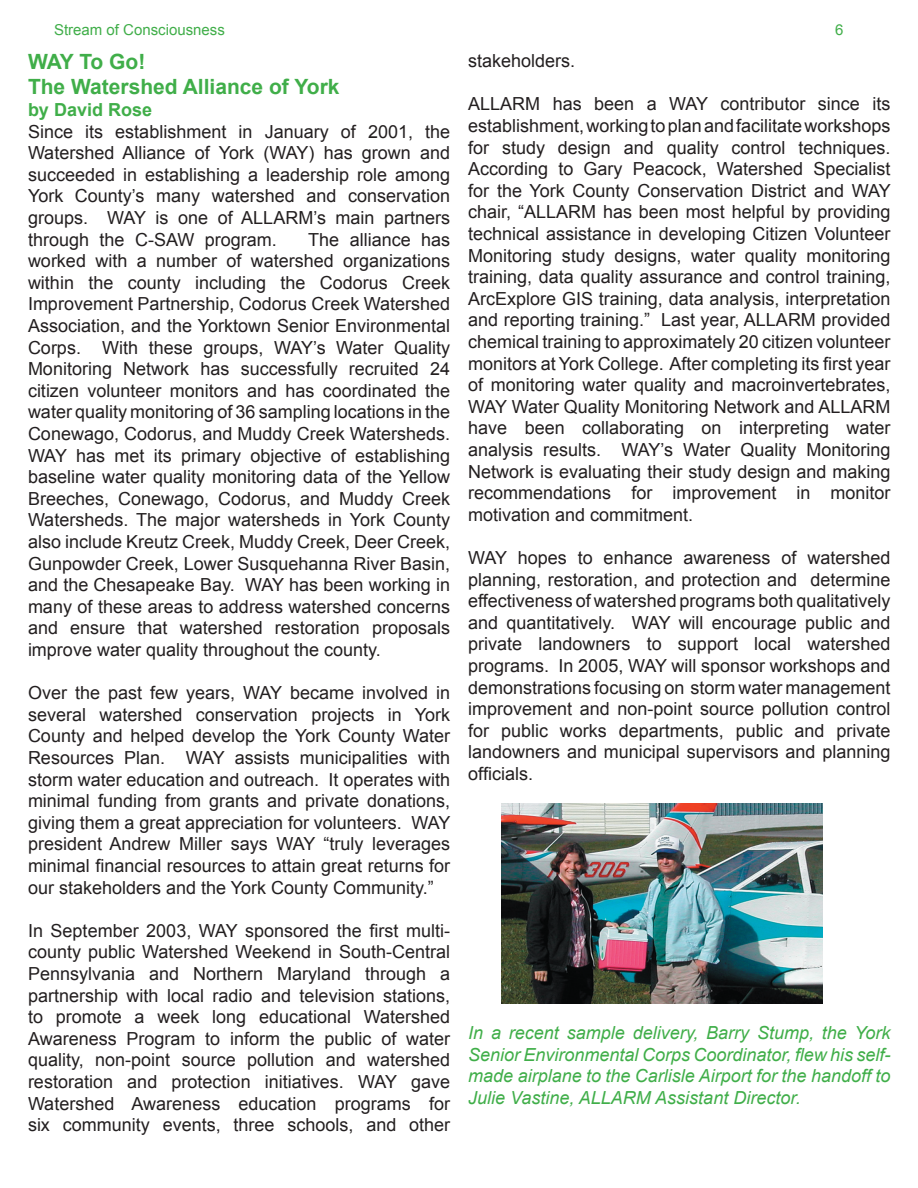
<style>
.page{position:relative;width:918px;height:1188px;background:#fff}
.page>*{position:absolute;margin:0;border:0;box-sizing:border-box;transform-origin:0 0}
.t1{font:700 21px/25.2px "Arial";color:#40ae49}
.t2{font:18px/21.6px "Arial";color:#231f20;text-align:justify}
.t3{font:italic 18px/21.6px "Arial";color:#40ae49;text-align:justify}
.t4{font:700 18px "Arial";color:#40ae49}
.t5{font:15px "Arial";color:#40ae49}
</style>
<div class="page">
<img style="left:502px;top:803px;width:321px;height:200px">
<p class="t5" style="left:54px;top:21px;width:172px">Stream of Consciousness</p>
<p class="t5" style="left:835px;top:21px;width:10px">6</p>
<p class="t1" style="left:28px;top:49px;width:313px">WAY To Go!<br>The Watershed Alliance of York</p>
<p class="t4" style="left:28px;top:100px;width:126px">by David Rose</p>
<p class="t2" style="left:28px;top:121px;width:424px">Since its establishment in January of 2001, the Watershed Alliance of York (WAY) has grown and succeeded in establishing a leadership role among York County’s many watershed and conservation groups. WAY is one of ALLARM’s main partners through the C-SAW program.</p>
<p class="t2" style="left:28px;top:229px;width:424px;text-indent:280px">The alliance has worked with a number of watershed organizations within the county including the Codorus Creek Improvement Partnership, Codorus Creek Watershed Association, and the Yorktown Senior Environmental Corps. With these groups, WAY’s Water Quality Monitoring Network has successfully recruited 24 citizen volunteer monitors and has coordinated the water quality monitoring of 36 sampling locations in the Conewago, Codorus, and Muddy Creek Watersheds.<br>WAY has met its primary objective of establishing baseline water quality monitoring data of the Yellow Breeches, Conewago, Codorus, and Muddy Creek Watersheds. The major watersheds in York County also include Kreutz Creek, Muddy Creek, Deer Creek, Gunpowder Creek, Lower Susquehanna River Basin, and the Chesapeake Bay. WAY has been working in many of these areas to address watershed concerns and ensure that watershed restoration proposals improve water quality throughout the county.</p>
<p class="t2" style="left:28px;top:682px;width:424px">Over the past few years, WAY became involved in several watershed conservation projects in York County and helped develop the York County Water Resources Plan. WAY assists municipalities with storm water education and outreach. It operates with minimal funding from grants and private donations, giving them a great appreciation for volunteers. WAY president Andrew Miller says WAY “truly leverages minimal financial resources to attain great returns for our stakeholders and the York County Community.”</p>
<p class="t2" style="left:28px;top:920px;width:424px">In September 2003, WAY sponsored the first multi&shy;county public Watershed Weekend in South-Central Pennsylvania and Northern Maryland through a partnership with local radio and television stations, to promote a week long educational Watershed Awareness Program to inform the public of water quality, non-point source pollution and watershed restoration and protection initiatives. WAY gave Watershed Awareness education programs for six community events, three schools, and other</p>
<p class="t2" style="left:468px;top:50px;width:109px">stakeholders.</p>
<p class="t2" style="left:468px;top:93px;width:424px">ALLARM has been a WAY contributor since its establishment, working to plan and facilitate workshops for study design and quality control techniques.<br>According to Gary Peacock, Watershed Specialist for the York County Conservation District and WAY chair, “ALLARM has been most helpful by providing technical assistance in developing Citizen Volunteer Monitoring study designs, water quality monitoring training, data quality assurance and control training, ArcExplore GIS training, data analysis, interpretation and reporting training.” Last year, ALLARM provided chemical training to approximately 20 citizen volunteer monitors at York College. After completing its first year of monitoring water quality and macroinvertebrates, WAY Water Quality Monitoring Network and ALLARM have been collaborating on interpreting water analysis results. WAY’s Water Quality Monitoring Network is evaluating their study design and making recommendations for improvement in monitor motivation and commitment.</p>
<p class="t2" style="left:468px;top:547px;width:424px">WAY hopes to enhance awareness of watershed planning, restoration, and protection and determine effectiveness of watershed programs both qualitatively and quantitatively. WAY will encourage public and private landowners to support local watershed programs. In 2005, WAY will sponsor workshops and demonstrations focusing on storm water management improvement and non-point source pollution control for public works departments, public and private landowners and municipal supervisors and planning officials.</p>
<p class="t3" style="left:468px;top:1022px;width:424px">In a recent sample delivery, Barry Stump, the York Senior Environmental Corps Coordinator, flew his self&shy;made airplane to the Carlisle Airport for the handoff to Julie Vastine, ALLARM Assistant Director.</p>
</div>
